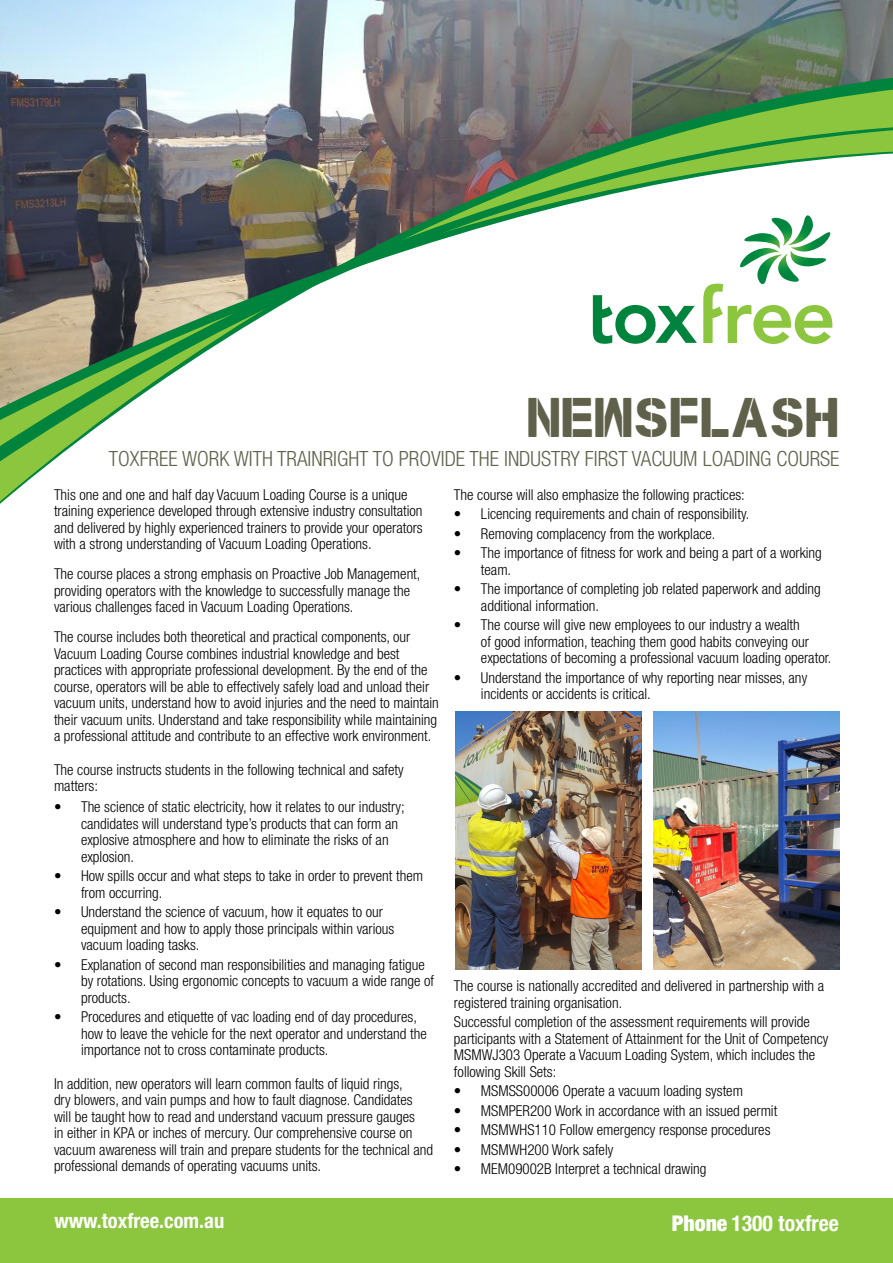
<style>
.page{position:relative;width:893px;height:1263px;background:#fff}
.page>*{position:absolute;margin:0;border:0;box-sizing:border-box;transform-origin:0 0}
.t1{font:36px "New Stenciltfb";color:#60614b}
.t2{font:700 condensed 21.75px "Helvetica Neue LT";color:#fff}
.t3{font:300 condensed 21px "Helvetica Neue LT";color:#60614b}
.t4{font:700 condensed 20.55px "Helvetica Neue LT";color:#fff}
.t5{font:300 condensed 15px/16.5px "Helvetica Neue LT";color:#000}
.s1{font-weight:900}
</style>
<div class="page">
<img style="left:0;top:0;width:893px;height:62px">
<svg style="left:0;top:62px;width:893px;height:442px"></svg>
<div style="left:0;top:1198px;width:893px;height:65px;background:#8bc63e"></div>
<svg style="left:593px;top:295px;width:104px;height:49px"></svg>
<svg style="left:703px;top:215px;width:129px;height:129px"></svg>
<img style="left:456px;top:712px;width:186px;height:258px">
<img style="left:653px;top:712px;width:186px;height:258px">
<p class="t1" style="left:526px;top:398px;width:314px">NEWSFLASH</p>
<p class="t3" style="left:109px;top:446px;width:732px">TOXFREE WORK WITH TRAINRIGHT TO PROVIDE THE INDUSTRY FIRST VACUUM LOADING COURSE</p>
<p class="t5" style="left:54px;top:486px;width:370px">This one and one and half day Vacuum Loading Course is a unique training experience developed through extensive industry consultation and delivered by highly experienced trainers to provide your operators with a strong understanding of Vacuum Loading Operations.</p>
<p class="t5" style="left:54px;top:565px;width:368px">The course places a strong emphasis on Proactive Job Management, providing operators with the knowledge to successfully manage the various challenges faced in Vacuum Loading Operations.</p>
<p class="t5" style="left:54px;top:628px;width:386px">The course includes both theoretical and practical components, our Vacuum Loading Course combines industrial knowledge and best practices with appropriate professional development. By the end of the course, operators will be able to effectively safely load and unload their vacuum units, understand how to avoid injuries and the need to maintain their vacuum units. Understand and take responsibility while maintaining a professional attitude and contribute to an effective work environment.</p>
<p class="t5" style="left:54px;top:761px;width:351px">The course instructs students in the following technical and safety matters:</p>
<p class="t5" style="left:81px;top:798px;width:325px;text-indent:-27px">• The science of static electricity, how it relates to our industry; candidates will understand type’s products that can form an explosive atmosphere and how to eliminate the risks of an explosion.</p>
<p class="t5" style="left:81px;top:867px;width:344px;text-indent:-27px">• How spills occur and what steps to take in order to prevent them from occurring.</p>
<p class="t5" style="left:81px;top:903px;width:315px;text-indent:-27px">• Understand the science of vacuum, how it equates to our equipment and how to apply those principals within various vacuum loading tasks.</p>
<p class="t5" style="left:81px;top:956px;width:355px;text-indent:-27px">• Explanation of second man responsibilities and managing fatigue by rotations. Using ergonomic concepts to vacuum a wide range of products.</p>
<p class="t5" style="left:81px;top:1008px;width:347px;text-indent:-27px">• Procedures and etiquette of vac loading end of day procedures, how to leave the vehicle for the next operator and understand the importance not to cross contaminate products.</p>
<p class="t5" style="left:54px;top:1075px;width:381px">In addition, new operators will learn common faults of liquid rings,<br>dry blowers, and vain pumps and how to fault diagnose. Candidates will be taught how to read and understand vacuum pressure gauges<br>in either in KPA or inches of mercury. Our comprehensive course on vacuum awareness will train and prepare students for the technical and professional demands of operating vacuums units.</p>
<p class="t5" style="left:454px;top:486px;width:292px">The course will also emphasize the following practices:</p>
<p class="t5" style="left:454px;top:505px;width:297px">• Licencing requirements and chain of responsibility.</p>
<p class="t5" style="left:454px;top:525px;width:263px">• Removing complacency from the workplace.</p>
<p class="t5" style="left:481px;top:544px;width:342px;text-indent:-27px">• The importance of fitness for work and being a part of a working team.</p>
<p class="t5" style="left:481px;top:580px;width:341px;text-indent:-27px">• The importance of completing job related paperwork and adding additional information.</p>
<p class="t5" style="left:481px;top:616px;width:352px;text-indent:-27px">• The course will give new employees to our industry a wealth<br>of good information, teaching them good habits conveying our expectations of becoming a professional vacuum loading operator.</p>
<p class="t5" style="left:481px;top:669px;width:328px;text-indent:-27px">• Understand the importance of why reporting near misses, any incidents or accidents is critical.</p>
<p class="t5" style="left:454px;top:977px;width:372px">The course is nationally accredited and delivered in partnership with a registered training organisation.</p>
<p class="t5" style="left:454px;top:1013px;width:376px">Successful completion of the assessment requirements will provide participants with a Statement of Attainment for the Unit of Competency MSMWJ303 Operate a Vacuum Loading System, which includes the following Skill Sets:</p>
<p class="t5" style="left:454px;top:1082px;width:291px">• MSMSS00006 Operate a vacuum loading system</p>
<p class="t5" style="left:454px;top:1102px;width:325px">• MSMPER200 Work in accordance with an issued permit</p>
<p class="t5" style="left:454px;top:1121px;width:318px">• MSMWHS110 Follow emergency response procedures</p>
<p class="t5" style="left:454px;top:1141px;width:161px">• MSMWH200 Work safely</p>
<p class="t5" style="left:454px;top:1160px;width:254px">• MEM09002B Interpret a technical drawing</p>
<p class="t4" style="left:54px;top:1208px;width:171px">www.toxfree.com.au</p>
<p class="t2" style="left:672px;top:1210px;width:169px"><span class="s1">Phone</span> 1300 toxfree</p>
</div>
